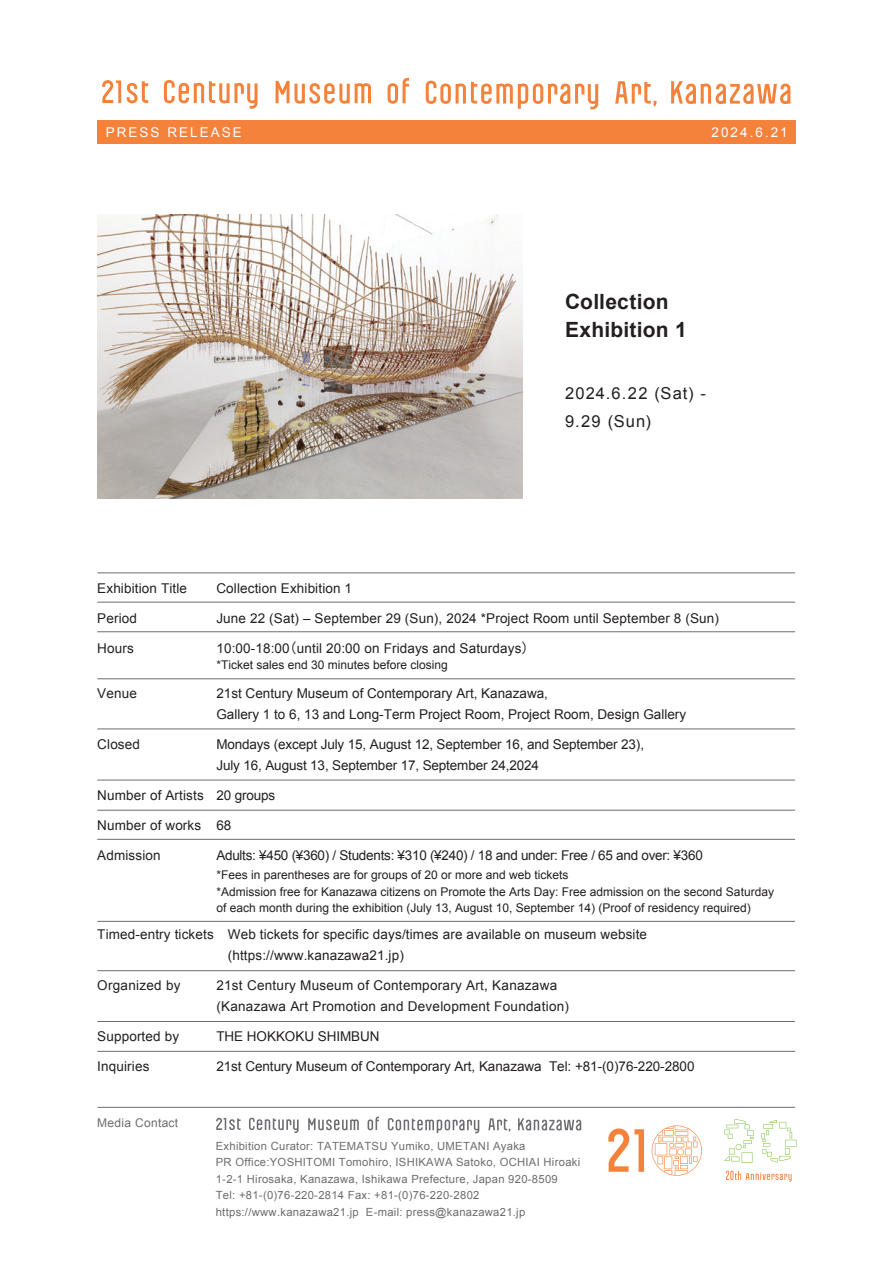
<style>
.page{position:relative;width:893px;height:1263px;background:#fff}
.page>*{position:absolute;margin:0;border:0;box-sizing:border-box;transform-origin:0 0}
.t1{font:700 21px/28.5px "Arial";letter-spacing:.01em;color:#231f20}
.t2{font:16.5px/28.5px "Arial";letter-spacing:.07em;color:#231f20}
.t3{font:13.5px/21px "Arial";letter-spacing:.01em;color:#231f20}
.t4{font:13.5px/21px "Arial";letter-spacing:-.01em;color:#231f20}
.t5{font:13.5px "Arial";letter-spacing:-.02em;color:#231f20}
.t6{font:13.5px "Arial";letter-spacing:.15em;color:#fff}
.t7{font:12px/16.5px "Arial";color:#231f20}
.t8{font:12px "Arial";letter-spacing:.025em;color:#6c6d70}
.t9{font:11.25px/16.5px "Arial";letter-spacing:.025em;color:#6c6d70}
.s1{font-family:"Hira Kaku Pro W3"}
</style>
<div class="page">
<div style="left:97px;top:120px;width:699px;height:24px;background:#f4823b"></div>
<svg style="left:102px;top:80px;width:19px;height:23px"></svg>
<svg style="left:164px;top:80px;width:94px;height:29px"></svg>
<svg style="left:127px;top:81px;width:21px;height:22px"></svg>
<svg style="left:388px;top:78px;width:21px;height:26px"></svg>
<svg style="left:276px;top:81px;width:95px;height:23px"></svg>
<svg style="left:615px;top:81px;width:41px;height:25px"></svg>
<svg style="left:426px;top:81px;width:172px;height:28px"></svg>
<svg style="left:671px;top:81px;width:119px;height:23px"></svg>
<hr style="left:97px;top:572px;width:698px;height:1px;background:#6c6d70">
<hr style="left:97px;top:602px;width:698px;height:1px;background:#6c6d70">
<hr style="left:97px;top:728px;width:698px;height:1px;background:#6c6d70">
<hr style="left:97px;top:678px;width:698px;height:1px;background:#6c6d70">
<hr style="left:97px;top:631px;width:698px;height:1px;background:#6c6d70">
<hr style="left:97px;top:780px;width:698px;height:1px;background:#6c6d70">
<hr style="left:97px;top:810px;width:698px;height:1px;background:#6c6d70">
<hr style="left:97px;top:839px;width:698px;height:1px;background:#6c6d70">
<hr style="left:97px;top:921px;width:698px;height:1px;background:#6c6d70">
<hr style="left:97px;top:970px;width:698px;height:1px;background:#6c6d70">
<hr style="left:97px;top:1021px;width:698px;height:1px;background:#6c6d70">
<hr style="left:97px;top:1051px;width:698px;height:1px;background:#6c6d70">
<img style="left:97px;top:215px;width:426px;height:283px">
<hr style="left:98px;top:1107px;width:697px;height:1px;background:#6c6d70">
<svg style="left:249px;top:1118px;width:50px;height:15px"></svg>
<svg style="left:216px;top:1118px;width:25px;height:12px"></svg>
<svg style="left:368px;top:1116px;width:11px;height:14px"></svg>
<svg style="left:308px;top:1118px;width:51px;height:12px"></svg>
<svg style="left:488px;top:1118px;width:22px;height:14px"></svg>
<svg style="left:388px;top:1118px;width:91px;height:15px"></svg>
<svg style="left:518px;top:1118px;width:63px;height:12px"></svg>
<svg style="left:608px;top:1128px;width:36px;height:44px"></svg>
<svg style="left:652px;top:1125px;width:50px;height:51px"></svg>
<svg style="left:726px;top:1170px;width:66px;height:12px"></svg>
<svg style="left:724px;top:1119px;width:30px;height:44px"></svg>
<svg style="left:761px;top:1120px;width:35px;height:42px"></svg>
<p class="t6" style="left:106px;top:125px;width:138px">PRESS RELEASE</p>
<p class="t6" style="left:712px;top:125px;width:78px">2024.6.21</p>
<h1 class="t1" style="left:565px;top:287px;width:123px">Collection<br>Exhibition 1</h1>
<p class="t2" style="left:565px;top:378px;width:142px">2024.6.22 (Sat) -<br>9.29 (Sun)</p>
<p class="t3" style="left:97px;top:577px;width:91px">Exhibition Title</p>
<p class="t3" style="left:216px;top:577px;width:137px">Collection Exhibition 1</p>
<p class="t3" style="left:97px;top:607px;width:41px">Period</p>
<p class="t3" style="left:216px;top:607px;width:504px">June 22 (Sat) – September 29 (Sun), 2024 *Project Room until September 8 (Sun)</p>
<p class="t3" style="left:97px;top:637px;width:38px">Hours</p>
<p class="t3" style="left:216px;top:637px;width:320px">10:00-18:00<span class="s1">（</span>until 20:00 on Fridays and Saturdays<span class="s1">）</span></p>
<p class="t7" style="left:216px;top:657px;width:233px">*Ticket sales end 30 minutes before closing</p>
<p class="t3" style="left:97px;top:682px;width:41px">Venue</p>
<p class="t3" style="left:216px;top:682px;width:471px">21st Century Museum of Contemporary Art, Kanazawa,<br>Gallery 1 to 6, 13 and Long-Term Project Room, Project Room, Design Gallery</p>
<p class="t3" style="left:97px;top:733px;width:44px">Closed</p>
<p class="t4" style="left:216px;top:733px;width:429px">Mondays (except July 15, August 12, September 16, and September 23),<br>July 16, August 13, September 17, September 24,2024</p>
<p class="t3" style="left:97px;top:784px;width:180px">Number of Artists 20 groups</p>
<p class="t3" style="left:97px;top:814px;width:135px">Number of works 68</p>
<p class="t3" style="left:97px;top:844px;width:65px">Admission</p>
<p class="t5" style="left:216px;top:847px;width:488px">Adults: ¥450 (¥360) / Students: ¥310 (¥240) / 18 and under: Free / 65 and over: ¥360</p>
<p class="t7" style="left:216px;top:867px;width:559px">*Fees in parentheses are for groups of 20 or more and web tickets<br>*Admission free for Kanazawa citizens on Promote the Arts Day: Free admission on the second Saturday of each month during the exhibition (July 13, August 10, September 14) (Proof of residency required)</p>
<p class="t3" style="left:228px;top:924px;width:421px;text-indent:-130px">Timed-entry tickets Web tickets for specific days/times are available on museum website (https://www.kanazawa21.jp)</p>
<p class="t3" style="left:97px;top:975px;width:85px">Organized by</p>
<p class="t3" style="left:216px;top:975px;width:354px">21st Century Museum of Contemporary Art, Kanazawa (Kanazawa Art Promotion and Development Foundation)</p>
<p class="t3" style="left:97px;top:1026px;width:83px">Supported by</p>
<p class="t3" style="left:216px;top:1026px;width:165px">THE HOKKOKU SHIMBUN</p>
<p class="t3" style="left:97px;top:1056px;width:54px">Inquiries</p>
<p class="t3" style="left:216px;top:1056px;width:480px">21st Century Museum of Contemporary Art, Kanazawa Tel: +81-(0)76-220-2800</p>
<p class="t8" style="left:97px;top:1116px;width:82px">Media Contact</p>
<p class="t9" style="left:216px;top:1137px;width:366px">Exhibition Curator: TATEMATSU Yumiko, UMETANI Ayaka<br>PR Office:YOSHITOMI Tomohiro, ISHIKAWA Satoko, OCHIAI Hiroaki 1-2-1 Hirosaka, Kanazawa, Ishikawa Prefecture, Japan 920-8509<br>Tel: +81-(0)76-220-2814 Fax: +81-(0)76-220-2802 https://www.kanazawa21.jp E-mail: press@kanazawa21.jp</p>
</div>
